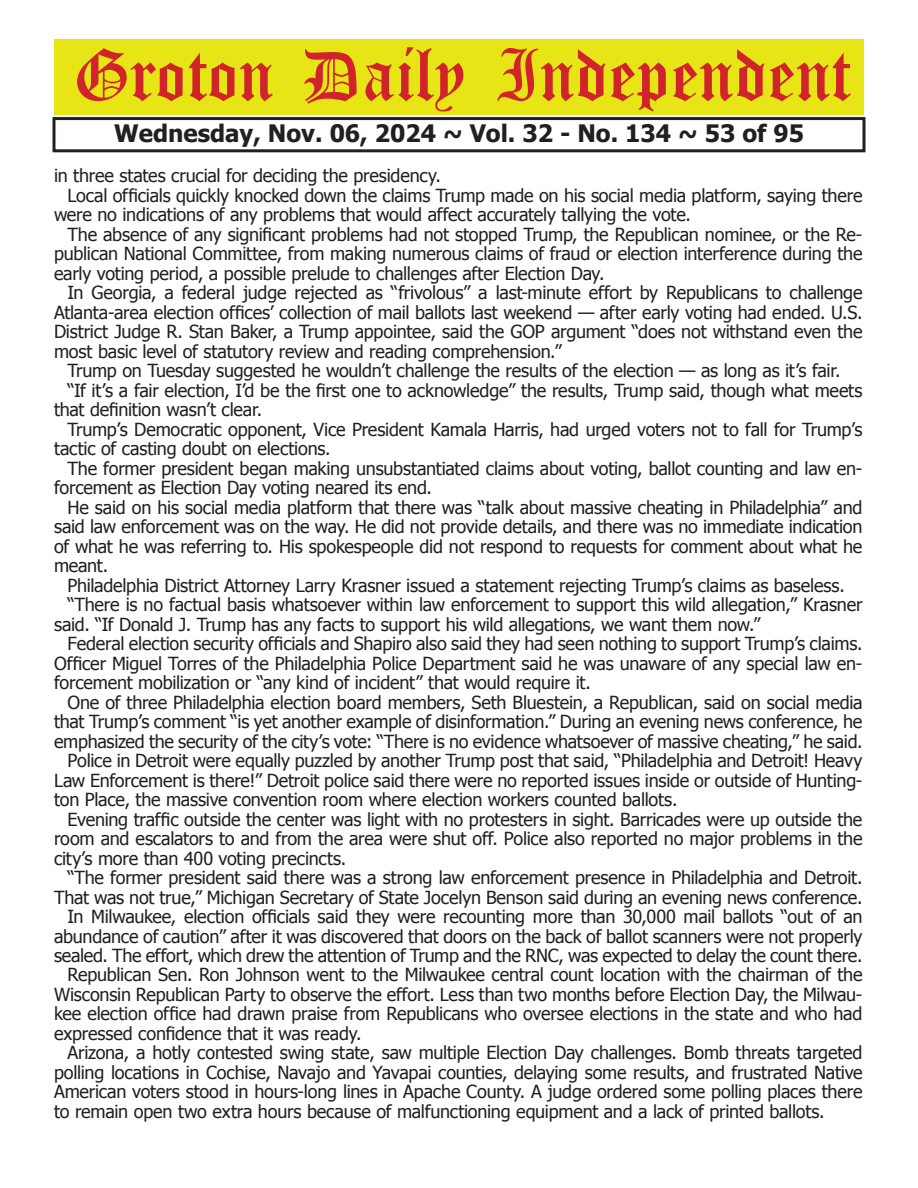
<style>
.page{position:relative;width:918px;height:1188px;background:#fff}
.page>*{position:absolute;margin:0;border:0;box-sizing:border-box;transform-origin:0 0}
.t1{font:54px "Old English Five";color:#d1232a}
.t2{font:700 24px "Tahoma";color:#231f20}
.t3{font:18px "Tahoma";letter-spacing:-.01em;color:#231f20}
</style>
<div class="page">
<div style="left:52px;top:117px;width:814px;height:35px;border:3px solid #231f20"></div>
<div style="left:54px;top:40px;width:810px;height:75px;background:#e7e515"></div>
<h1 class="t1" style="left:73px;top:50px;width:779px">Groton Daily Independent</h1>
<h2 class="t2" style="left:114px;top:116px;width:691px">Wednesday, Nov. 06, 2024 ~ Vol. 32 - No. 134 ~ 53 of 95</h2>
<p class="t3" style="left:54px;top:164px;width:388px">in three states crucial for deciding the presidency.</p>
<p class="t3" style="left:68px;top:183px;width:797px">Local officials quickly knocked down the claims Trump made on his social media platform, saying there</p>
<p class="t3" style="left:54px;top:203px;width:638px">were no indications of any problems that would affect accurately tallying the vote.</p>
<p class="t3" style="left:68px;top:222px;width:796px">The absence of any significant problems had not stopped Trump, the Republican nominee, or the Re-</p>
<p class="t3" style="left:54px;top:242px;width:810px">publican National Committee, from making numerous claims of fraud or election interference during the</p>
<p class="t3" style="left:54px;top:261px;width:552px">early voting period, a possible prelude to challenges after Election Day.</p>
<p class="t3" style="left:68px;top:281px;width:796px">In Georgia, a federal judge rejected as “frivolous” a last-minute effort by Republicans to challenge</p>
<p class="t3" style="left:54px;top:300px;width:810px">Atlanta-area election offices’ collection of mail ballots last weekend — after early voting had ended. U.S.</p>
<p class="t3" style="left:54px;top:320px;width:810px">District Judge R. Stan Baker, a Trump appointee, said the GOP argument “does not withstand even the</p>
<p class="t3" style="left:54px;top:339px;width:509px">most basic level of statutory review and reading comprehension.”</p>
<p class="t3" style="left:68px;top:359px;width:775px">Trump on Tuesday suggested he wouldn’t challenge the results of the election — as long as it’s fair.</p>
<p class="t3" style="left:68px;top:378px;width:796px">“If it’s a fair election, I’d be the first one to acknowledge” the results, Trump said, though what meets</p>
<p class="t3" style="left:54px;top:398px;width:210px">that definition wasn’t clear.</p>
<p class="t3" style="left:68px;top:417px;width:796px">Trump’s Democratic opponent, Vice President Kamala Harris, had urged voters not to fall for Trump’s</p>
<p class="t3" style="left:54px;top:437px;width:278px">tactic of casting doubt on elections.</p>
<p class="t3" style="left:68px;top:456px;width:796px">The former president began making unsubstantiated claims about voting, ballot counting and law en-</p>
<p class="t3" style="left:54px;top:476px;width:379px">forcement as Election Day voting neared its end.</p>
<p class="t3" style="left:68px;top:495px;width:796px">He said on his social media platform that there was “talk about massive cheating in Philadelphia” and</p>
<p class="t3" style="left:54px;top:515px;width:810px">said law enforcement was on the way. He did not provide details, and there was no immediate indication</p>
<p class="t3" style="left:54px;top:534px;width:810px">of what he was referring to. His spokespeople did not respond to requests for comment about what he</p>
<p class="t3" style="left:54px;top:554px;width:56px">meant.</p>
<p class="t3" style="left:68px;top:573px;width:779px">Philadelphia District Attorney Larry Krasner issued a statement rejecting Trump’s claims as baseless.</p>
<p class="t3" style="left:68px;top:592px;width:797px">“There is no factual basis whatsoever within law enforcement to support this wild allegation,” Krasner</p>
<p class="t3" style="left:54px;top:612px;width:708px">said. “If Donald J. Trump has any facts to support his wild allegations, we want them now.”</p>
<p class="t3" style="left:68px;top:631px;width:797px">Federal election security officials and Shapiro also said they had seen nothing to support Trump’s claims.</p>
<p class="t3" style="left:54px;top:651px;width:810px">Officer Miguel Torres of the Philadelphia Police Department said he was unaware of any special law en-</p>
<p class="t3" style="left:54px;top:670px;width:538px">forcement mobilization or “any kind of incident” that would require it.</p>
<p class="t3" style="left:68px;top:690px;width:797px">One of three Philadelphia election board members, Seth Bluestein, a Republican, said on social media</p>
<p class="t3" style="left:54px;top:709px;width:810px">that Trump’s comment “is yet another example of disinformation.” During an evening news conference, he</p>
<p class="t3" style="left:54px;top:729px;width:810px">emphasized the security of the city’s vote: “There is no evidence whatsoever of massive cheating,” he said.</p>
<p class="t3" style="left:68px;top:748px;width:796px">Police in Detroit were equally puzzled by another Trump post that said, “Philadelphia and Detroit! Heavy</p>
<p class="t3" style="left:54px;top:768px;width:810px">Law Enforcement is there!” Detroit police said there were no reported issues inside or outside of Hunting-</p>
<p class="t3" style="left:54px;top:787px;width:625px">ton Place, the massive convention room where election workers counted ballots.</p>
<p class="t3" style="left:68px;top:807px;width:796px">Evening traffic outside the center was light with no protesters in sight. Barricades were up outside the</p>
<p class="t3" style="left:54px;top:826px;width:810px">room and escalators to and from the area were shut off. Police also reported no major problems in the</p>
<p class="t3" style="left:54px;top:846px;width:294px">city’s more than 400 voting precincts.</p>
<p class="t3" style="left:68px;top:865px;width:796px">“The former president said there was a strong law enforcement presence in Philadelphia and Detroit.</p>
<p class="t3" style="left:54px;top:885px;width:810px">That was not true,” Michigan Secretary of State Jocelyn Benson said during an evening news conference.</p>
<p class="t3" style="left:68px;top:904px;width:797px">In Milwaukee, election officials said they were recounting more than 30,000 mail ballots “out of an</p>
<p class="t3" style="left:54px;top:924px;width:810px">abundance of caution” after it was discovered that doors on the back of ballot scanners were not properly</p>
<p class="t3" style="left:54px;top:943px;width:810px">sealed. The effort, which drew the attention of Trump and the RNC, was expected to delay the count there.</p>
<p class="t3" style="left:68px;top:963px;width:797px">Republican Sen. Ron Johnson went to the Milwaukee central count location with the chairman of the</p>
<p class="t3" style="left:54px;top:982px;width:810px">Wisconsin Republican Party to observe the effort. Less than two months before Election Day, the Milwau-</p>
<p class="t3" style="left:54px;top:1002px;width:810px">kee election office had drawn praise from Republicans who oversee elections in the state and who had</p>
<p class="t3" style="left:54px;top:1021px;width:309px">expressed confidence that it was ready.</p>
<p class="t3" style="left:68px;top:1041px;width:797px">Arizona, a hotly contested swing state, saw multiple Election Day challenges. Bomb threats targeted</p>
<p class="t3" style="left:54px;top:1060px;width:810px">polling locations in Cochise, Navajo and Yavapai counties, delaying some results, and frustrated Native</p>
<p class="t3" style="left:54px;top:1080px;width:810px">American voters stood in hours-long lines in Apache County. A judge ordered some polling places there</p>
<p class="t3" style="left:54px;top:1099px;width:772px">to remain open two extra hours because of malfunctioning equipment and a lack of printed ballots.</p>
</div>
